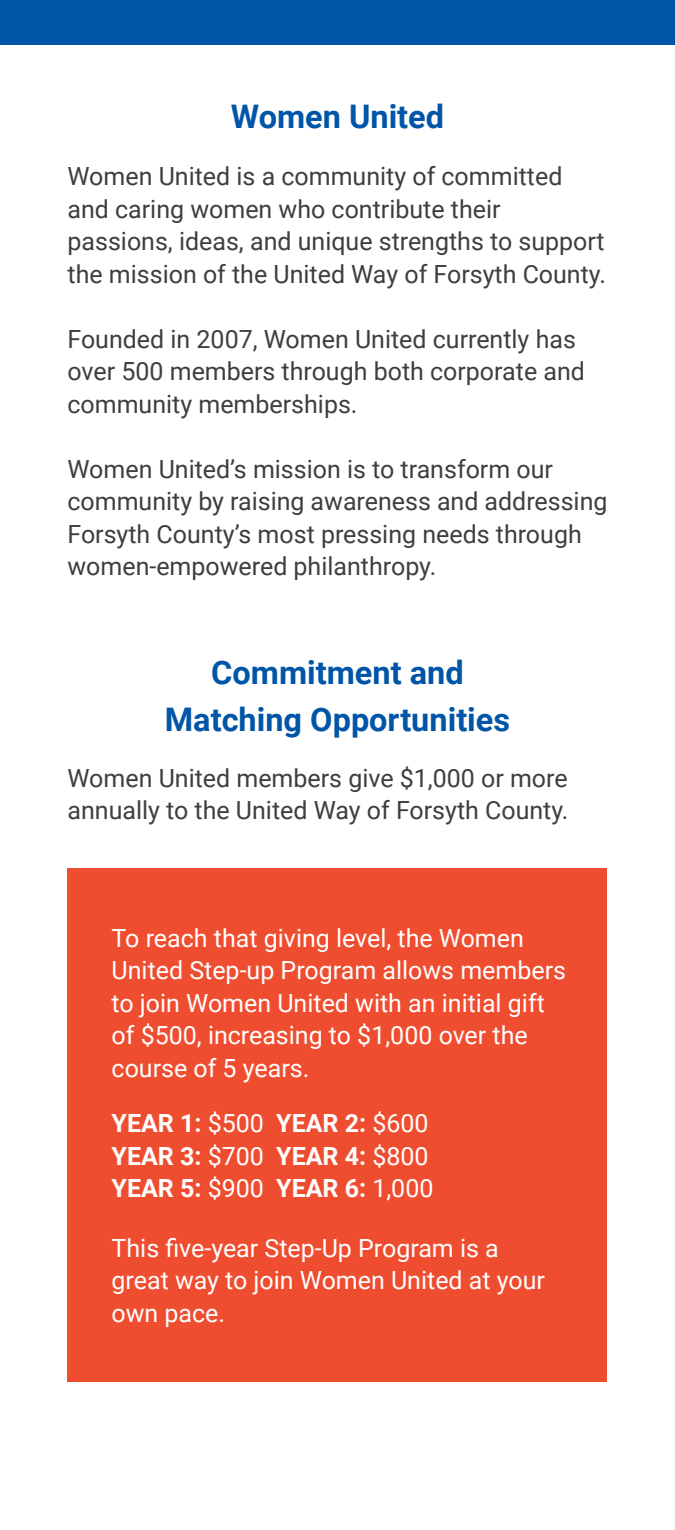
<style>
.page{position:relative;width:675px;height:1530px;background:#fff}
.page>*{position:absolute;margin:0;border:0;box-sizing:border-box;transform-origin:0 0}
.t1{font:700 32.5px/47.5px "Roboto";color:#0155a7;text-align:center}
.t2{font:25px/32.5px "Roboto";color:#3e3e3f}
.t3{font:25px/32.5px "Roboto";color:#fff}
.t4{font:700 25px/32.5px "Roboto";color:#fff}
.s1{font-weight:400}
</style>
<div class="page">
<div style="left:68px;top:869px;width:540px;height:513px;background:#ef4d30"></div>
<div style="left:0;top:0;width:675px;height:45px;background:#0155a7"></div>
<h1 class="t1" style="left:231px;top:91px;width:215px">Women United</h1>
<p class="t2" style="left:68px;top:159px;width:540px">Women United is a community of committed and caring women who contribute their passions, ideas, and unique strengths to support the mission of the United Way of Forsyth County.</p>
<p class="t2" style="left:68px;top:322px;width:519px">Founded in 2007, Women United currently has over 500 members through both corporate and community memberships.</p>
<p class="t2" style="left:68px;top:452px;width:542px">Women United’s mission is to transform our community by raising awareness and addressing Forsyth County’s most pressing needs through women-empowered philanthropy.</p>
<h1 class="t1" style="left:165px;top:647px;width:347px">Commitment and<br>Matching Opportunities</h1>
<p class="t2" style="left:68px;top:761px;width:503px">Women United members give $1,000 or more annually to the United Way of Forsyth County.</p>
<p class="t3" style="left:112px;top:921px;width:456px">To reach that giving level, the Women United Step-up Program allows members to join Women United with an initial gift of $500, increasing to $1,000 over the course of 5 years.</p>
<p class="t4" style="left:112px;top:1106px;width:323px">YEAR 1: <span class="s1">$500</span> YEAR 2: <span class="s1">$600<br></span>YEAR 3: <span class="s1">$700</span> YEAR 4: <span class="s1">$800<br></span>YEAR 5: <span class="s1">$900</span> YEAR 6: <span class="s1">1,000</span></p>
<p class="t3" style="left:112px;top:1231px;width:435px">This five-year Step-Up Program is a great way to join Women United at your own pace.</p>
</div>
